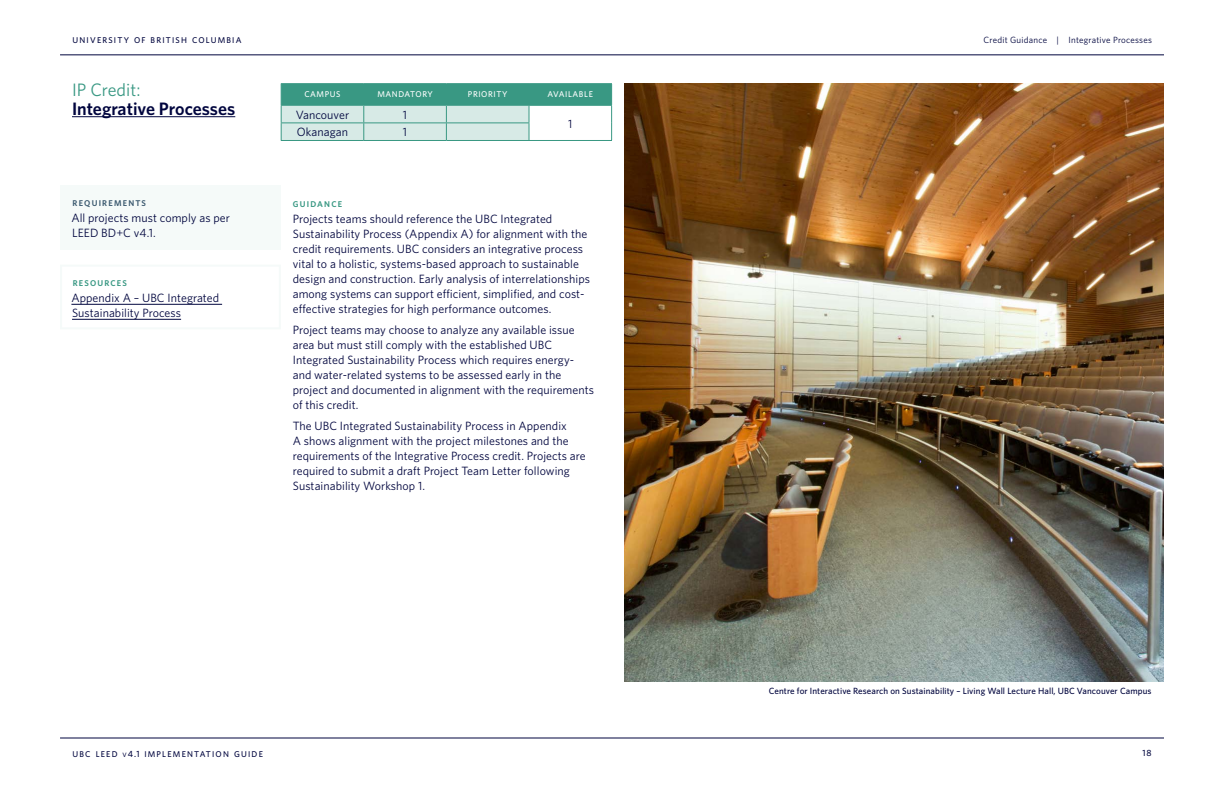
<style>
.page{position:relative;width:1224px;height:792px;background:#fff}
.page>*{position:absolute;margin:0;border:0;box-sizing:border-box;transform-origin:0 0}
.t1{font:600 18px "Whitney";color:#00053e}
.t2{font:18px "Whitney";color:#399883}
.t3{font:12px/15px "Whitney";letter-spacing:.005em;color:#00053e}
.t4{font:500 9px "Whitney";letter-spacing:.01em;color:#00053e}
.t5{font:9px "Whitney";letter-spacing:.025em;color:#00053e}
.t6{font:500 9px "Whitney";color:#00053e}
.t7{font:500 8.4px "Whitney";letter-spacing:.145em;color:#00053e}
.t8{font:500 8.4px "Whitney";color:#fff}
.t9{font:600 8.4px "Whitney";letter-spacing:.145em;color:#399883}
.t10{font:600 8.4px "Whitney";letter-spacing:.145em;color:#3c5a70}
.s1{font-size:6.3px}
.s2{font-size:9px}
</style>
<div class="page">
<hr style="left:60px;top:55px;width:1104px;height:1px;background:#00053e">
<hr style="left:60px;top:738px;width:1104px;height:1px;background:#00053e">
<hr style="left:72px;top:116px;width:163px;height:1px;background:#00053e">
<hr style="left:281px;top:83px;width:83px;height:1px;background:#399883">
<hr style="left:364px;top:83px;width:82px;height:1px;background:#399883">
<hr style="left:446px;top:83px;width:83px;height:1px;background:#399883">
<hr style="left:529px;top:83px;width:83px;height:1px;background:#399883">
<hr style="left:529px;top:140px;width:83px;height:1px;background:#399883">
<svg style="left:281px;top:84px;width:331px;height:56px;background:#9ccbc1"></svg>
<hr style="left:281px;top:140px;width:83px;height:1px;background:#399883">
<hr style="left:364px;top:140px;width:82px;height:1px;background:#399883">
<hr style="left:446px;top:140px;width:83px;height:1px;background:#399883">
<hr style="left:71px;top:304px;width:151px;height:1px;background:#00053e">
<hr style="left:72px;top:319px;width:109px;height:1px;background:#00053e">
<div style="left:60px;top:185px;width:221px;height:64px;background:#f5faf9"></div>
<img style="left:624px;top:83px;width:540px;height:598px">
<p class="t7" style="left:73px;top:35px;width:170px">UNIVERSITY OF BRITISH COLUMBIA</p>
<p class="t5" style="left:984px;top:34px;width:170px">Credit Guidance | Integrative Processes</p>
<h1 class="t2" style="left:72px;top:77px;width:70px">IP Credit:</h1>
<h1 class="t1" style="left:72px;top:96px;width:165px">Integrative Processes</h1>
<p class="t8" style="left:304px;top:89px;width:8px">CAM</p>
<p class="t8" style="left:325px;top:89px;width:11px">PUS</p>
<p class="t8" style="left:377px;top:89px;width:8px">MAN</p>
<p class="t8" style="left:398px;top:89px;width:13px">DATORY</p>
<p class="t8" style="left:468px;top:89px;width:11px">PRIORITY</p>
<p class="t8" style="left:548px;top:89px;width:6px">AVAILABLE</p>
<p class="t3" style="left:296px;top:107px;width:55px">Vancouver</p>
<p class="t3" style="left:403px;top:107px;width:6px">1</p>
<p class="t3" style="left:568px;top:116px;width:6px">1</p>
<p class="t3" style="left:297px;top:125px;width:52px">Okanagan</p>
<p class="t3" style="left:403px;top:125px;width:6px">1</p>
<p class="t10" style="left:73px;top:198px;width:75px">REQUIREMENTS</p>
<p class="t3" style="left:71px;top:210px;width:160px">All projects must comply as per<br>LEED BD+C v4.1.</p>
<p class="t9" style="left:73px;top:278px;width:56px">RESOURCES</p>
<p class="t3" style="left:71px;top:290px;width:149px">Appendix A – UBC Integrated<br>Sustainability Process</p>
<p class="t9" style="left:293px;top:198px;width:51px">GUIDANCE</p>
<p class="t3" style="left:293px;top:211px;width:299px">Projects teams should reference the UBC Integrated Sustainability Process (Appendix A) for alignment with the credit requirements. UBC considers an integrative process vital to a holistic, systems-based approach to sustainable design and construction. Early analysis of interrelationships among systems can support efficient, simplified, and cost&shy;effective strategies for high performance outcomes.</p>
<p class="t3" style="left:293px;top:322px;width:303px">Project teams may choose to analyze any available issue area but must still comply with the established UBC Integrated Sustainability Process which requires energy&shy;and water-related systems to be assessed early in the project and documented in alignment with the requirements of this credit.</p>
<p class="t3" style="left:293px;top:418px;width:294px">The UBC Integrated Sustainability Process in Appendix<br>A shows alignment with the project milestones and the requirements of the Integrative Process credit. Projects are required to submit a draft Project Team Letter following Sustainability Workshop 1.</p>
<p class="t4" style="left:769px;top:685px;width:384px">Centre for Interactive Research on Sustainability – Living Wall Lecture Hall, UBC Vancouver Campus</p>
<p class="t7" style="left:73px;top:748px;width:192px">UBC LEED <span class="s1">V</span><span class="s2">4.1</span> IMPLEMENTATION GUIDE</p>
<p class="t6" style="left:1142px;top:747px;width:11px">18</p>
</div>
